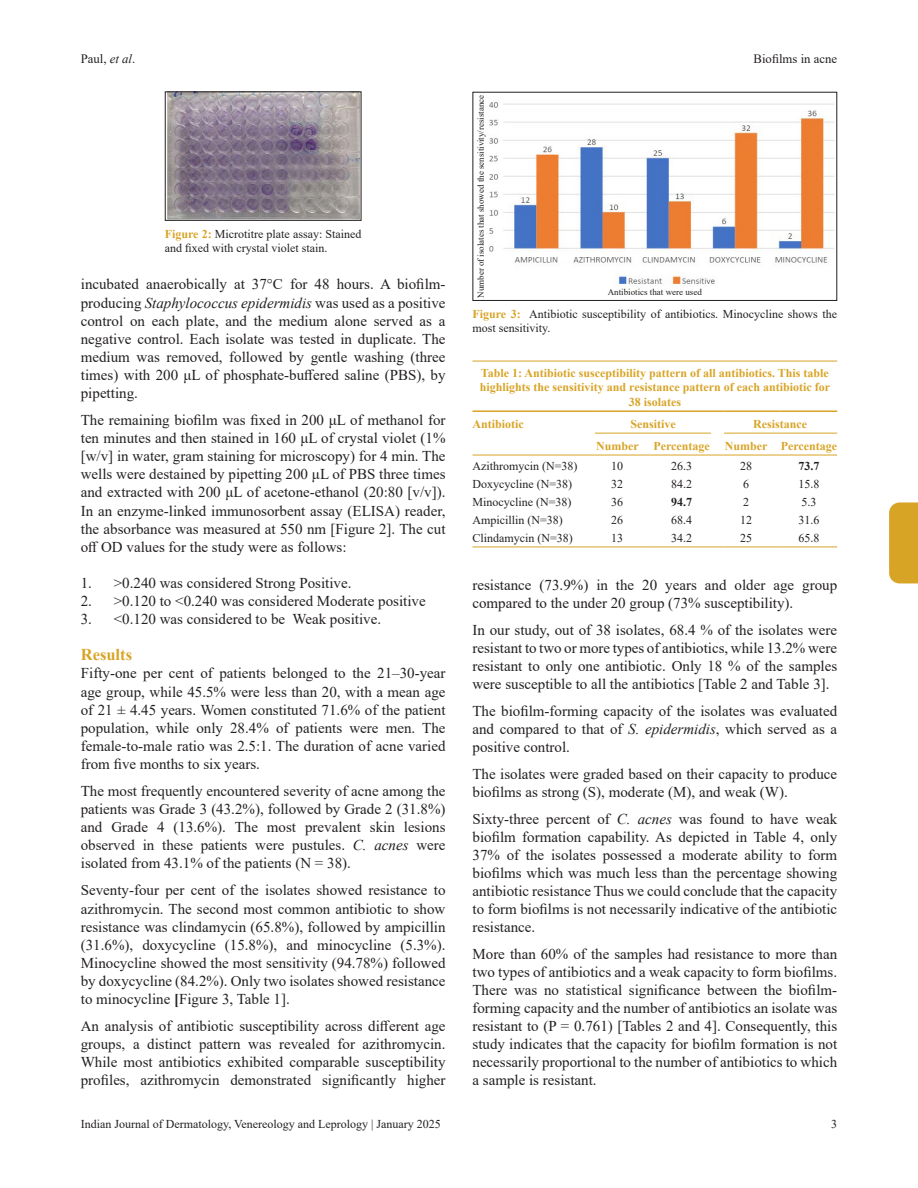
<style>
.page{position:relative;width:918px;height:1188px;background:#fff}
.page>*{position:absolute;margin:0;border:0;box-sizing:border-box;transform-origin:0 0}
.Head-A{font:700 16.5px "Times New Roman";color:#d8a426}
.para{font:15px/18.1px "Times New Roman";color:#231f20;text-align:justify}
.para_last{font:15px/18.1px "Times New Roman";color:#231f20;text-align:justify}
.para_first{font:15px/18.1px "Times New Roman";color:#231f20;text-align:justify}
.listtext_1_other_mid{font:15px "Times New Roman";color:#231f20}
.listtext_1_other_fir{font:15px "Times New Roman";color:#231f20}
.t1{font:12.75px "Times New Roman";color:#231f20}
.float_figure_figure{font:12px/14.4px "Times New Roman";color:#231f20}
.table_title{font:700 12px/14.4px "Times New Roman";color:#d8a426;text-align:center}
.table_body{font:12px "Times New Roman";color:#231f20}
.table_head{font:700 12px "Times New Roman";color:#d8a426}
.table_body-2{font:700 12px "Times New Roman";color:#231f20}
.para_first-2{font:9px "Times New Roman";letter-spacing:-.005em;color:#231f20}
.s1{font-style:italic}
.s2{font-weight:700;color:#d8a426}
.s3{font-weight:700}
</style>
<div class="page">
<div style="left:889px;top:502px;width:29px;height:81px;background:#d8a426"></div>
<img style="left:167px;top:93px;width:192px;height:126px">
<div style="left:165px;top:91px;width:196px;height:130px;border:1px solid #231f20"></div>
<img style="left:489px;top:102px;width:346px;height:189px">
<div style="left:472px;top:92px;width:365px;height:209px;border:1px solid #231f20"></div>
<hr style="left:472px;top:361px;width:365px;height:1px;background:#d8a426">
<hr style="left:595px;top:433px;width:57px;height:1px;background:#d8a426">
<hr style="left:652px;top:433px;width:71px;height:1px;background:#d8a426">
<hr style="left:723px;top:433px;width:58px;height:1px;background:#d8a426">
<hr style="left:781px;top:433px;width:56px;height:1px;background:#d8a426">
<hr style="left:781px;top:455px;width:56px;height:1px;background:#d8a426">
<hr style="left:472px;top:547px;width:123px;height:1px;background:#d8a426">
<hr style="left:595px;top:547px;width:57px;height:1px;background:#d8a426">
<hr style="left:652px;top:547px;width:71px;height:1px;background:#d8a426">
<hr style="left:723px;top:547px;width:58px;height:1px;background:#d8a426">
<hr style="left:781px;top:547px;width:56px;height:1px;background:#d8a426">
<hr style="left:595px;top:410px;width:57px;height:2px;background:#d8a426">
<hr style="left:652px;top:410px;width:71px;height:2px;background:#d8a426">
<hr style="left:723px;top:410px;width:58px;height:2px;background:#d8a426">
<hr style="left:781px;top:410px;width:56px;height:2px;background:#d8a426">
<hr style="left:595px;top:455px;width:57px;height:1px;background:#d8a426">
<hr style="left:652px;top:455px;width:71px;height:1px;background:#d8a426">
<hr style="left:723px;top:455px;width:58px;height:1px;background:#d8a426">
<hr style="left:472px;top:410px;width:123px;height:2px;background:#d8a426">
<hr style="left:472px;top:455px;width:123px;height:1px;background:#d8a426">
<div style="left:711px;top:430px;width:12px;height:6px;background:#fff"></div>
<p class="t1" style="left:81px;top:50px;width:56px">Paul, <span class="s1">et al</span>.</p>
<p class="t1" style="left:754px;top:50px;width:85px">Biofilms in acne</p>
<p class="float_figure_figure" style="left:165px;top:226px;width:198px"><span class="s2">Figure 2:</span> Microtitre plate assay: Stained and fixed with crystal violet stain.</p>
<p class="para" style="left:81px;top:275px;width:366px">incubated anaerobically at 37°C for 48 hours. A biofilm&shy;producing <span class="s1">Staphylococcus epidermidis</span> was used as a positive control on each plate, and the medium alone served as a negative control. Each isolate was tested in duplicate. The medium was removed, followed by gentle washing (three times) with 200 μL of phosphate-buffered saline (PBS), by pipetting.</p>
<p class="para_last" style="left:81px;top:411px;width:366px">The remaining biofilm was fixed in 200 μL of methanol for ten minutes and then stained in 160 μL of crystal violet (1% [w/v] in water, gram staining for microscopy) for 4 min. The wells were destained by pipetting 200 μL of PBS three times and extracted with 200 μL of acetone-ethanol (20:80 [v/v]).<br>In an enzyme-linked immunosorbent assay (ELISA) reader, the absorbance was measured at 550 nm [Figure 2]. The cut off OD values for the study were as follows:</p>
<p class="listtext_1_other_fir" style="left:81px;top:572px;width:272px">1. &gt;0.240 was considered Strong Positive.</p>
<p class="listtext_1_other_mid" style="left:81px;top:590px;width:346px">2. &gt;0.120 to &lt;0.240 was considered Moderate positive</p>
<p class="listtext_1_other_mid" style="left:81px;top:608px;width:302px">3. &lt;0.120 was considered to be Weak positive.</p>
<p class="Head-A" style="left:81px;top:643px;width:53px">Results</p>
<p class="para_first" style="left:81px;top:664px;width:366px">Fifty-one per cent of patients belonged to the 21–30-year age group, while 45.5% were less than 20, with a mean age of 21 ± 4.45 years. Women constituted 71.6% of the patient population, while only 28.4% of patients were men. The female-to-male ratio was 2.5:1. The duration of acne varied from five months to six years.</p>
<p class="para" style="left:81px;top:781px;width:366px">The most frequently encountered severity of acne among the patients was Grade 3 (43.2%), followed by Grade 2 (31.8%) and Grade 4 (13.6%). The most prevalent skin lesions observed in these patients were pustules. <span class="s1">C. acnes</span> were isolated from 43.1% of the patients (N = 38).</p>
<p class="para" style="left:81px;top:881px;width:366px">Seventy-four per cent of the isolates showed resistance to azithromycin. The second most common antibiotic to show resistance was clindamycin (65.8%), followed by ampicillin (31.6%), doxycycline (15.8%), and minocycline (5.3%).<br>Minocycline showed the most sensitivity (94.78%) followed by doxycycline (84.2%). Only two isolates showed resistance to minocycline <span class="s3">[</span>Figure 3, Table 1].</p>
<p class="para" style="left:81px;top:1016px;width:366px">An analysis of antibiotic susceptibility across different age groups, a distinct pattern was revealed for azithromycin.<br>While most antibiotics exhibited comparable susceptibility profiles, azithromycin demonstrated significantly higher</p>
<p class="para_first-2" style="left:475px;top:298px;width:204px;rotate:-90deg">Number of isolates that showed the sensitivity/resistance</p>
<p class="para_first-2" style="left:608px;top:285px;width:96px">Antibiotics that were used</p>
<p class="float_figure_figure" style="left:473px;top:306px;width:366px"><span class="s2">Figure 3:</span> Antibiotic susceptibility of antibiotics. Minocycline shows the most sensitivity.</p>
<p class="table_title" style="left:480px;top:365px;width:352px">Table 1: Antibiotic susceptibility pattern of all antibiotics. This table highlights the sensitivity and resistance pattern of each antibiotic for<br>38 isolates</p>
<p class="table_head" style="left:472px;top:416px;width:53px">Antibiotic</p>
<p class="table_head" style="left:630px;top:416px;width:47px">Sensitive</p>
<p class="table_head" style="left:753px;top:416px;width:55px">Resistance</p>
<p class="table_head" style="left:596px;top:437px;width:44px">Number</p>
<p class="table_head" style="left:653px;top:437px;width:58px">Percentage</p>
<p class="table_head" style="left:725px;top:437px;width:44px">Number</p>
<p class="table_head" style="left:781px;top:437px;width:58px">Percentage</p>
<p class="table_body" style="left:472px;top:457px;width:107px">Azithromycin (N=38)</p>
<p class="table_body" style="left:611px;top:457px;width:13px">10</p>
<p class="table_body" style="left:671px;top:457px;width:22px">26.3</p>
<p class="table_body" style="left:740px;top:457px;width:13px">28</p>
<p class="table_body-2" style="left:798px;top:457px;width:22px">73.7</p>
<p class="table_body" style="left:472px;top:475px;width:101px">Doxycycline (N=38)</p>
<p class="table_body" style="left:611px;top:475px;width:13px">32</p>
<p class="table_body" style="left:671px;top:475px;width:22px">84.2</p>
<p class="table_body" style="left:743px;top:475px;width:7px">6</p>
<p class="table_body" style="left:798px;top:475px;width:22px">15.8</p>
<p class="table_body" style="left:472px;top:494px;width:101px">Minocycline (N=38)</p>
<p class="table_body" style="left:611px;top:494px;width:13px">36</p>
<p class="table_body-2" style="left:671px;top:493px;width:22px">94.7</p>
<p class="table_body" style="left:743px;top:494px;width:7px">2</p>
<p class="table_body" style="left:801px;top:494px;width:16px">5.3</p>
<p class="table_body" style="left:472px;top:512px;width:92px">Ampicillin (N=38)</p>
<p class="table_body" style="left:611px;top:512px;width:13px">26</p>
<p class="table_body" style="left:671px;top:512px;width:22px">68.4</p>
<p class="table_body" style="left:740px;top:512px;width:13px">12</p>
<p class="table_body" style="left:798px;top:512px;width:22px">31.6</p>
<p class="table_body" style="left:472px;top:530px;width:102px">Clindamycin (N=38)</p>
<p class="table_body" style="left:611px;top:530px;width:13px">13</p>
<p class="table_body" style="left:671px;top:530px;width:22px">34.2</p>
<p class="table_body" style="left:740px;top:530px;width:13px">25</p>
<p class="table_body" style="left:798px;top:530px;width:22px">65.8</p>
<p class="para" style="left:472px;top:576px;width:366px">resistance (73.9%) in the 20 years and older age group compared to the under 20 group (73% susceptibility).</p>
<p class="para" style="left:472px;top:621px;width:366px">In our study, out of 38 isolates, 68.4 % of the isolates were resistant to two or more types of antibiotics, while 13.2% were resistant to only one antibiotic. Only 18 % of the samples were susceptible to all the antibiotics [Table 2 and Table 3].</p>
<p class="para" style="left:472px;top:702px;width:366px">The biofilm-forming capacity of the isolates was evaluated and compared to that of <span class="s1">S. epidermidis</span>, which served as a positive control.</p>
<p class="para" style="left:472px;top:765px;width:366px">The isolates were graded based on their capacity to produce biofilms as strong (S), moderate (M), and weak (W).</p>
<p class="para" style="left:472px;top:810px;width:366px">Sixty-three percent of <span class="s1">C. acnes</span> was found to have weak biofilm formation capability. As depicted in Table 4, only 37% of the isolates possessed a moderate ability to form biofilms which was much less than the percentage showing antibiotic resistance Thus we could conclude that the capacity to form biofilms is not necessarily indicative of the antibiotic resistance.</p>
<p class="para_last" style="left:472px;top:945px;width:366px">More than 60% of the samples had resistance to more than two types of antibiotics and a weak capacity to form biofilms.<br>There was no statistical significance between the biofilm&shy;forming capacity and the number of antibiotics an isolate was resistant to (P = 0.761) [Tables 2 and 4]. Consequently, this study indicates that the capacity for biofilm formation is not necessarily proportional to the number of antibiotics to which a sample is resistant.</p>
<p class="float_figure_figure" style="left:81px;top:1117px;width:361px">Indian Journal of Dermatology, Venereology and Leprology | January 2025</p>
<p class="float_figure_figure" style="left:831px;top:1117px;width:7px">3</p>
</div>
